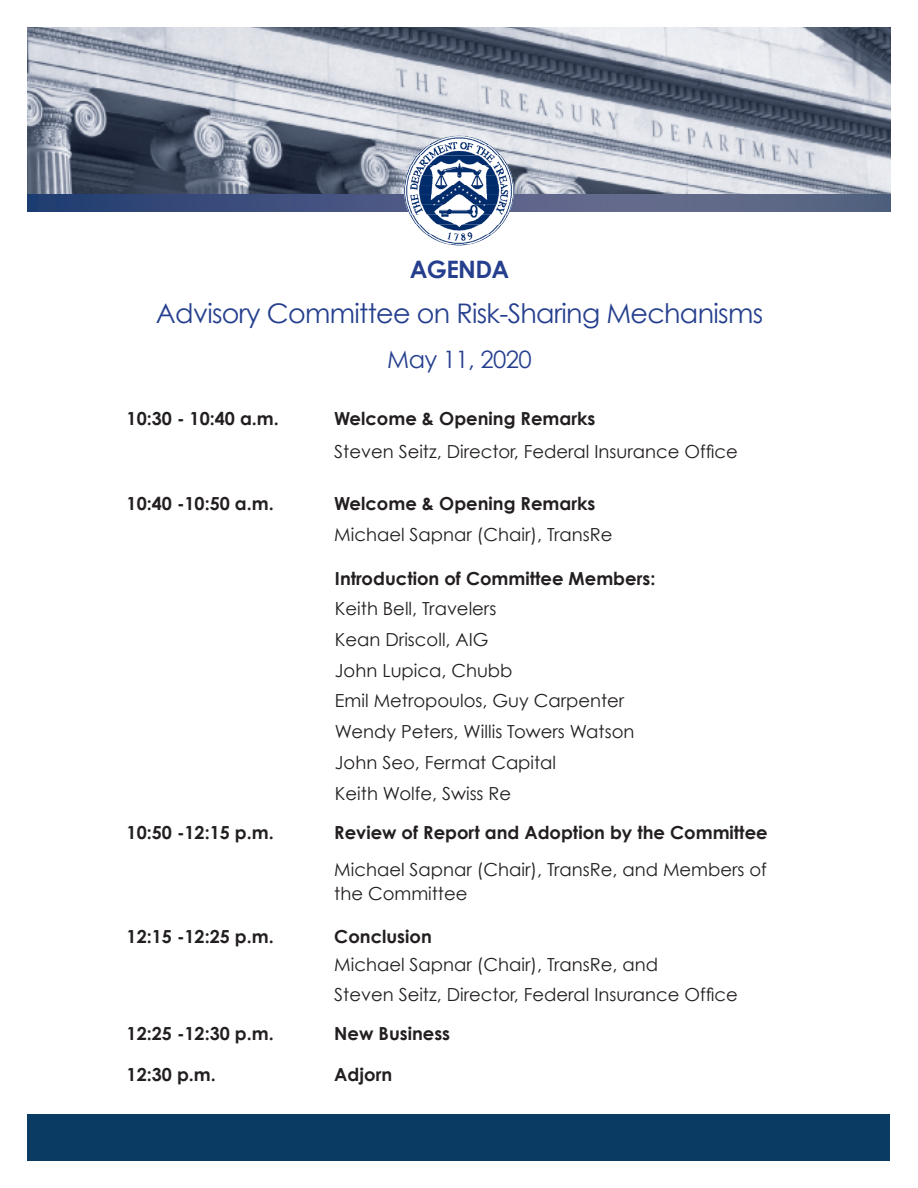
<style>
.page{position:relative;width:918px;height:1188px;background:#fff}
.page>*{position:absolute;margin:0;border:0;box-sizing:border-box;transform-origin:0 0}
.t1{font:27px "Century Gothic";letter-spacing:-.025em;color:#253f8e}
.t2{font:24px "Century Gothic";letter-spacing:-.025em;color:#253f8e}
.t3{font:700 24px "Century Gothic";letter-spacing:-.025em;color:#253f8e}
.body{font:18px/24px "Century Gothic";color:#231f20}
.t4{font:700 18px "Century Gothic";color:#231f20}
</style>
<div class="page">
<div style="left:27px;top:1114px;width:863px;height:47px;background:#093b63"></div>
<svg style="left:27px;top:193px;width:863px;height:19px;background:#4c5a81"></svg>
<img style="left:28px;top:27px;width:862px;height:166px">
<img style="left:428px;top:136px;width:62px;height:9px">
<img style="left:417px;top:145px;width:84px;height:10px">
<img style="left:410px;top:155px;width:98px;height:10px">
<img style="left:406px;top:165px;width:106px;height:10px">
<img style="left:404px;top:175px;width:110px;height:30px">
<img style="left:406px;top:205px;width:106px;height:10px">
<img style="left:410px;top:215px;width:98px;height:10px">
<img style="left:417px;top:225px;width:85px;height:9px">
<img style="left:426px;top:234px;width:66px;height:10px">
<svg style="left:448px;top:244px;width:22px;height:1px"></svg>
<h1 class="t3" style="left:410px;top:255px;width:101px">AGENDA</h1>
<h1 class="t1" style="left:156px;top:297px;width:609px">Advisory Committee on Risk-Sharing Mechanisms</h1>
<h1 class="t2" style="left:387px;top:344px;width:146px">May 11, 2020</h1>
<h2 class="t4" style="left:127px;top:407px;width:154px">10:30 - 10:40 a.m.</h2>
<h3 class="t4" style="left:334px;top:407px;width:263px">Welcome &amp; Opening Remarks</h3>
<p class="body" style="left:334px;top:439px;width:405px">Steven Seitz, Director, Federal Insurance Office</p>
<h2 class="t4" style="left:127px;top:492px;width:149px">10:40 -10:50 a.m.</h2>
<h3 class="t4" style="left:334px;top:492px;width:263px">Welcome &amp; Opening Remarks</h3>
<p class="body" style="left:334px;top:522px;width:280px">Michael Sapnar (Chair), TransRe</p>
<h3 class="t4" style="left:335px;top:567px;width:322px">Introduction of Committee Members:</h3>
<p class="body" style="left:335px;top:596px;width:163px">Keith Bell, Travelers</p>
<p class="body" style="left:335px;top:627px;width:155px">Kean Driscoll, AIG</p>
<p class="body" style="left:335px;top:658px;width:179px">John Lupica, Chubb</p>
<p class="body" style="left:335px;top:689px;width:291px">Emil Metropoulos, Guy Carpenter</p>
<p class="body" style="left:335px;top:719px;width:301px">Wendy Peters, Willis Towers Watson</p>
<p class="body" style="left:335px;top:750px;width:223px">John Seo, Fermat Capital</p>
<p class="body" style="left:335px;top:781px;width:178px">Keith Wolfe, Swiss Re</p>
<h2 class="t4" style="left:127px;top:821px;width:149px">10:50 -12:15 p.m.</h2>
<h3 class="t4" style="left:334px;top:821px;width:435px">Review of Report and Adoption by the Committee</h3>
<p class="body" style="left:334px;top:857px;width:434px">Michael Sapnar (Chair), TransRe, and Members of the Committee</p>
<h2 class="t4" style="left:127px;top:925px;width:149px">12:15 -12:25 p.m.</h2>
<h3 class="t4" style="left:334px;top:925px;width:99px">Conclusion</h3>
<p class="body" style="left:334px;top:948px;width:405px;line-height:30.8px">Michael Sapnar (Chair), TransRe, and<br>Steven Seitz, Director, Federal Insurance Office</p>
<h2 class="t4" style="left:127px;top:1022px;width:149px">12:25 -12:30 p.m.</h2>
<h3 class="t4" style="left:334px;top:1022px;width:117px">New Business</h3>
<h2 class="t4" style="left:127px;top:1063px;width:91px">12:30 p.m.</h2>
<h3 class="t4" style="left:334px;top:1063px;width:60px">Adjorn</h3>
</div>
